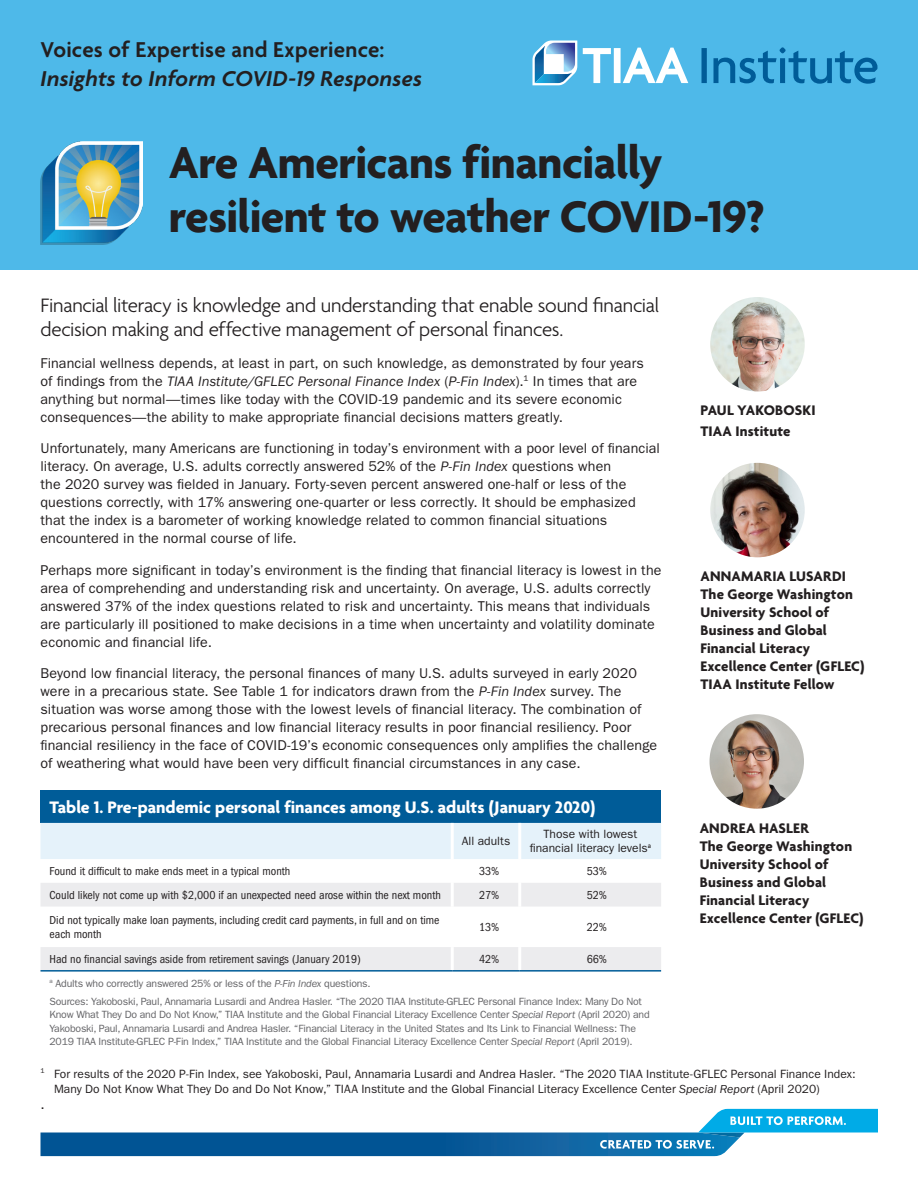
<style>
.page{position:relative;width:918px;height:1188px;background:#fff}
.page>*{position:absolute;margin:0;border:0;box-sizing:border-box;transform-origin:0 0}
._4A_Headline__AB_48{font:700 48px/54px "Agenda";letter-spacing:-.015em;color:#231f20}
._3A_Eyebrow__ASB_12{font:italic 600 23.25px/28.5px "Agenda";letter-spacing:.01em;color:#231f20}
._8B_Intro_Text__AL_1{font:300 21px/24px "Agenda";letter-spacing:-.015em;color:#231f20}
._12B_Table_Header_Re{font:700 18px "Agenda";color:#fff}
._5A_Page_Subtitle__A{font:700 15px/18px "Agenda";letter-spacing:.01em;color:#231f20}
._7A_Body_Text__FG_10{font:14.25px/18px "ITC Franklin Gothic Std";letter-spacing:.005em;color:#231f20}
._12C_Table_Section_C{font:12px/14.4px "ITC Franklin Gothic Std";color:#231f20;text-align:center}
._12D_Table_Body__FGC{font:condensed 12px/14.4px "ITC Franklin Gothic Std";color:#231f20}
._12E_Table_Footnote{font:10.5px/13.5px "ITC Franklin Gothic Std";letter-spacing:-.02em;color:#636366}
.s1{font-style:normal}
.s2{font-style:italic}
</style>
<div class="page">
<div style="left:0;top:0;width:918px;height:270px;background:#4eb9e9"></div>
<svg style="left:702px;top:47px;width:176px;height:37px"></svg>
<svg style="left:583px;top:48px;width:105px;height:35px"></svg>
<svg style="left:532px;top:41px;width:45px;height:44px;background:#89b7da"></svg>
<svg style="left:40px;top:1109px;width:838px;height:47px"></svg>
<div style="left:40px;top:791px;width:621px;height:32px;background:#005c98"></div>
<div style="left:40px;top:823px;width:621px;height:36px;background:#e5f2fa"></div>
<svg style="left:41px;top:883px;width:620px;height:87px;fill:#ececee"></svg>
<hr style="left:451px;top:823px;width:3px;height:36px;background:#fff">
<hr style="left:518px;top:823px;width:3px;height:36px;background:#fff">
<hr style="left:451px;top:883px;width:3px;height:24px;background:#fff">
<hr style="left:518px;top:883px;width:3px;height:24px;background:#fff">
<hr style="left:451px;top:907px;width:3px;height:40px;background:#fff">
<hr style="left:518px;top:907px;width:3px;height:40px;background:#fff">
<hr style="left:451px;top:947px;width:3px;height:23px;background:#fff">
<hr style="left:518px;top:947px;width:3px;height:23px;background:#fff">
<hr style="left:40px;top:970px;width:412px;height:2px;background:#005c98">
<hr style="left:452px;top:970px;width:68px;height:2px;background:#005c98">
<hr style="left:520px;top:970px;width:141px;height:2px;background:#005c98">
<img style="left:40px;top:142px;width:103px;height:102px">
<img style="left:710px;top:297px;width:95px;height:95px;border-radius:47px">
<img style="left:710px;top:463px;width:95px;height:94px;border-radius:47px">
<img style="left:710px;top:714px;width:94px;height:95px;border-radius:47px">
<p class="_3A_Eyebrow__ASB_12" style="left:40px;top:37px;width:383px"><span class="s1">Voices of Expertise and Experience:<br></span>Insights to Inform COVID-19 Responses</p>
<p class="_4A_Headline__AB_48" style="left:169px;top:138px;width:598px">Are Americans financially resilient to weather COVID-19?</p>
<p class="_8B_Intro_Text__AL_1" style="left:40px;top:295px;width:620px">Financial literacy is knowledge and understanding that enable sound financial decision making and effective management of personal finances.</p>
<p class="_7A_Body_Text__FG_10" style="left:40px;top:354px;width:605px">Financial wellness depends, at least in part, on such knowledge, as demonstrated by four years of findings from the <span class="s2">TIAA Institute/GFLEC Personal Finance Index</span> (<span class="s2">P-Fin Index</span>).<sup>1</sup> In times that are anything but normal—times like today with the COVID-19 pandemic and its severe economic consequences—the ability to make appropriate financial decisions matters greatly.</p>
<p class="_7A_Body_Text__FG_10" style="left:40px;top:439px;width:621px">Unfortunately, many Americans are functioning in today’s environment with a poor level of financial literacy. On average, U.S. adults correctly answered 52% of the <span class="s2">P-Fin Index</span> questions when<br>the 2020 survey was fielded in January. Forty-seven percent answered one-half or less of the questions correctly, with 17% answering one-quarter or less correctly. It should be emphasized that the index is a barometer of working knowledge related to common financial situations encountered in the normal course of life.</p>
<p class="_7A_Body_Text__FG_10" style="left:40px;top:561px;width:623px">Perhaps more significant in today’s environment is the finding that financial literacy is lowest in the area of comprehending and understanding risk and uncertainty. On average, U.S. adults correctly answered 37% of the index questions related to risk and uncertainty. This means that individuals are particularly ill positioned to make decisions in a time when uncertainty and volatility dominate economic and financial life.</p>
<p class="_7A_Body_Text__FG_10" style="left:40px;top:664px;width:618px">Beyond low financial literacy, the personal finances of many U.S. adults surveyed in early 2020 were in a precarious state. See Table 1 for indicators drawn from the <span class="s2">P-Fin Index</span> survey. The situation was worse among those with the lowest levels of financial literacy. The combination of precarious personal finances and low financial literacy results in poor financial resiliency. Poor financial resiliency in the face of COVID-19’s economic consequences only amplifies the challenge of weathering what would have been very difficult financial circumstances in any case.</p>
<p class="_12B_Table_Header_Re" style="left:50px;top:798px;width:547px">Table 1. Pre-pandemic personal finances among U.S. adults (January 2020)</p>
<p class="_12C_Table_Section_C" style="left:462px;top:834px;width:50px">All adults</p>
<p class="_12C_Table_Section_C" style="left:530px;top:827px;width:123px">Those with lowest financial literacy levels<sup>a</sup></p>
<p class="_12D_Table_Body__FGC" style="left:50px;top:864px;width:242px">Found it difficult to make ends meet in a typical month</p>
<p class="_12D_Table_Body__FGC" style="left:479px;top:864px;width:22px">33%</p>
<p class="_12D_Table_Body__FGC" style="left:587px;top:864px;width:22px">53%</p>
<p class="_12D_Table_Body__FGC" style="left:50px;top:888px;width:393px">Could likely not come up with $2,000 if an unexpected need arose within the next month</p>
<p class="_12D_Table_Body__FGC" style="left:479px;top:888px;width:22px">27%</p>
<p class="_12D_Table_Body__FGC" style="left:587px;top:888px;width:22px">52%</p>
<p class="_12D_Table_Body__FGC" style="left:50px;top:913px;width:392px">Did not typically make loan payments, including credit card payments, in full and on time each month</p>
<p class="_12D_Table_Body__FGC" style="left:479px;top:920px;width:22px">13%</p>
<p class="_12D_Table_Body__FGC" style="left:587px;top:920px;width:22px">22%</p>
<p class="_12D_Table_Body__FGC" style="left:50px;top:952px;width:313px">Had no financial savings aside from retirement savings (January 2019)</p>
<p class="_12D_Table_Body__FGC" style="left:479px;top:952px;width:22px">42%</p>
<p class="_12D_Table_Body__FGC" style="left:587px;top:952px;width:22px">66%</p>
<p class="_12E_Table_Footnote" style="left:50px;top:976px;width:323px"><sup>a</sup> Adults who correctly answered 25% or less of the <span class="s2">P-Fin Index</span> questions.</p>
<p class="_12E_Table_Footnote" style="left:49px;top:994px;width:602px">Sources: Yakoboski, Paul, Annamaria Lusardi and Andrea Hasler. “The 2020 TIAA Institute-GFLEC Personal Finance Index: Many Do Not Know What They Do and Do Not Know,” TIAA Institute and the Global Financial Literacy Excellence Center <span class="s2">Special Report</span> (April 2020) and Yakoboski, Paul, Annamaria Lusardi and Andrea Hasler. “Financial Literacy in the United States and Its Link to Financial Wellness: The 2019 TIAA Institute-GFLEC P-Fin Index,” TIAA Institute and the Global Financial Literacy Excellence Center <span class="s2">Special Report</span> (April 2019).</p>
<p class="_5A_Page_Subtitle__A" style="left:700px;top:401px;width:117px;line-height:21px">PAUL YAKOBOSKI<br>TIAA Institute</p>
<p class="_5A_Page_Subtitle__A" style="left:700px;top:568px;width:165px">ANNAMARIA LUSARDI<br>The George Washington<br>University School of<br>Business and Global<br>Financial Literacy<br>Excellence Center (GFLEC)<br>TIAA Institute Fellow</p>
<p class="_5A_Page_Subtitle__A" style="left:700px;top:820px;width:165px">ANDREA HASLER<br>The George Washington<br>University School of<br>Business and Global<br>Financial Literacy<br>Excellence Center (GFLEC)</p>
<p class="_12C_Table_Section_C" style="left:54px;top:1066px;width:803px;line-height:15px;text-align:left;text-indent:-14px"><sup>1</sup> For results of the 2020 P-Fin Index, see Yakoboski, Paul, Annamaria Lusardi and Andrea Hasler. “The 2020 TIAA Institute-GFLEC Personal Finance Index:<br>Many Do Not Know What They Do and Do Not Know,” TIAA Institute and the Global Financial Literacy Excellence Center <span class="s2">Special Report</span> (April 2020)</p>
<p class="_7A_Body_Text__FG_10" style="left:40px;top:1095px;width:6px">.</p>
</div>
